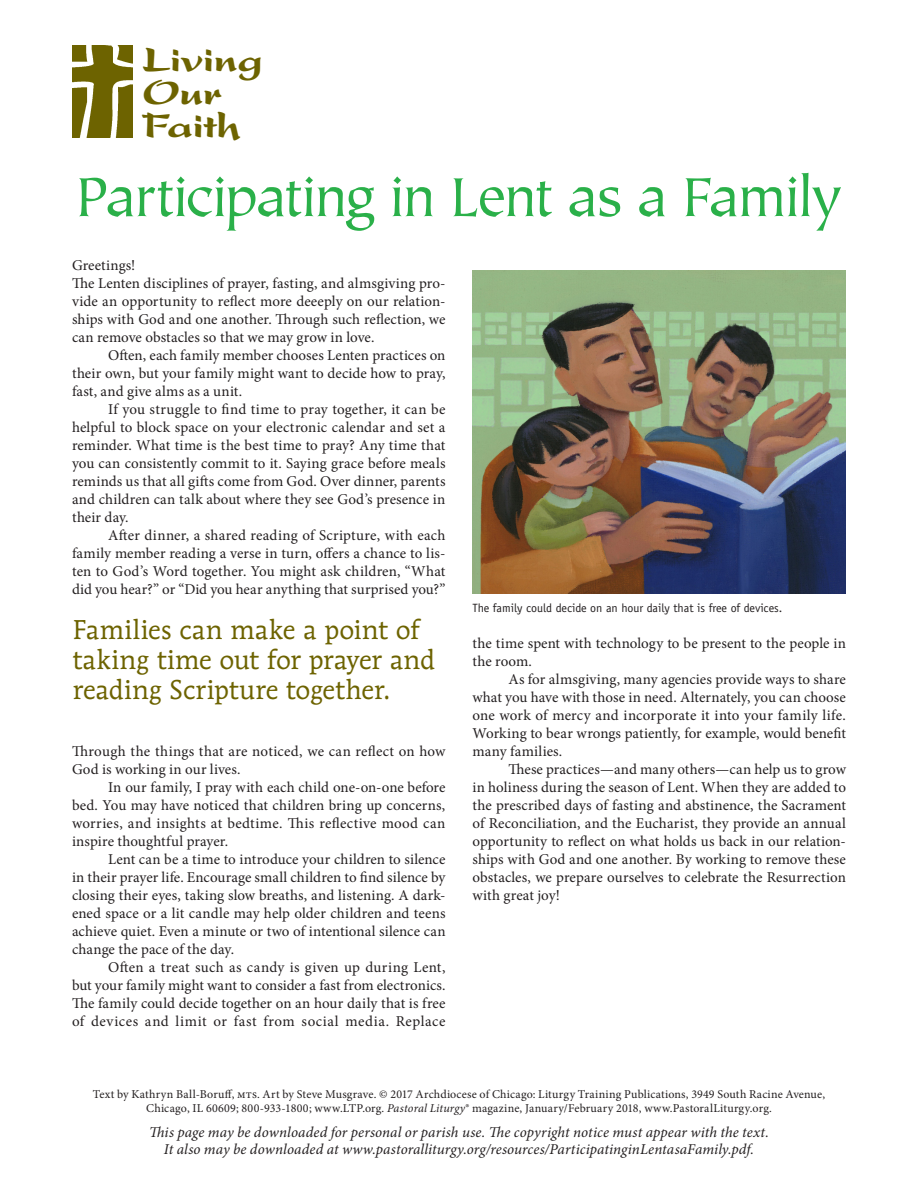
<style>
.page{position:relative;width:918px;height:1188px;background:#fff}
.page>*{position:absolute;margin:0;border:0;box-sizing:border-box;transform-origin:0 0}
.sect1__reproducible{font:61.5px "Tiepolo Std";letter-spacing:-.05em;color:#2ab049}
.para{font:900 39px/33px "Present LT Std";letter-spacing:-.015em;color:#6d6300}
.letter_pullquote{font:27px/30px "Mendoza Roman Std";color:#6d6300}
.para__indented{font:15px/18px "Minion Pro";letter-spacing:.005em;color:#231f20;text-align:justify}
.para-2{font:15px/18px "Minion Pro";color:#231f20;text-align:justify}
.reproducible_informa{font:italic 15px/16.5px "Minion Pro";letter-spacing:.005em;color:#231f20;text-align:center}
.copyright__reproduc{font:12px/13.5px "Minion Pro";letter-spacing:.02em;color:#231f20;text-align:center}
.caption{font:12px "Officina Sans Std";color:#231f20}
.s1{font-style:italic}
</style>
<div class="page">
<img style="left:72px;top:46px;width:61px;height:92px">
<img style="left:472px;top:271px;width:374px;height:322px">
<p class="para" style="left:142px;top:43px;width:123px">Living<br>Our<br>Faith</p>
<p class="sect1__reproducible" style="left:76px;top:164px;width:768px">Participating in Lent as a Family</p>
<p class="para-2" style="left:72px;top:256px;width:65px">Greetings!</p>
<p class="para-2" style="left:72px;top:274px;width:375px">The Lenten disciplines of prayer, fasting, and almsgiving pro&shy;vide an opportunity to reflect more deeeply on our relation&shy;ships with God and one another. Through such reflection, we can remove obstacles so that we may grow in love.</p>
<p class="para__indented" style="left:72px;top:346px;width:375px;text-indent:36px">Often, each family member chooses Lenten practices on their own, but your family might want to decide how to pray, fast, and give alms as a unit.</p>
<p class="para__indented" style="left:72px;top:400px;width:375px;text-indent:36px">If you struggle to find time to pray together, it can be helpful to block space on your electronic calendar and set a reminder. What time is the best time to pray? Any time that you can consistently commit to it. Saying grace before meals reminds us that all gifts come from God. Over dinner, parents and children can talk about where they see God’s presence in their day.</p>
<p class="para__indented" style="left:72px;top:526px;width:375px;text-indent:36px">After dinner, a shared reading of Scripture, with each family member reading a verse in turn, offers a chance to lis&shy;ten to God’s Word together. You might ask children, “What did you hear?” or “Did you hear anything that surprised you?”</p>
<p class="letter_pullquote" style="left:73px;top:615px;width:364px">Families can make a point of taking time out for prayer and reading Scripture together.</p>
<p class="para__indented" style="left:72px;top:742px;width:375px">Through the things that are noticed, we can reflect on how<br>God is working in our lives.</p>
<p class="para__indented" style="left:72px;top:778px;width:375px;text-indent:36px">In our family, I pray with each child one-on-one before bed. You may have noticed that children bring up concerns, worries, and insights at bedtime. This reflective mood can inspire thoughtful prayer.</p>
<p class="para__indented" style="left:72px;top:850px;width:375px;text-indent:36px">Lent can be a time to introduce your children to silence in their prayer life. Encourage small children to find silence by closing their eyes, taking slow breaths, and listening. A dark&shy;ened space or a lit candle may help older children and teens achieve quiet. Even a minute or two of intentional silence can change the pace of the day.</p>
<p class="para__indented" style="left:72px;top:958px;width:375px;text-indent:36px">Often a treat such as candy is given up during Lent, but your family might want to consider a fast from electronics.<br>The family could decide together on an hour daily that is free of devices and limit or fast from social media. Replace</p>
<p class="caption" style="left:472px;top:601px;width:311px">The family could decide on an hour daily that is free of devices.</p>
<p class="para__indented" style="left:472px;top:634px;width:375px">the time spent with technology to be present to the people in the room.</p>
<p class="para__indented" style="left:472px;top:670px;width:375px;text-indent:36px">As for almsgiving, many agencies provide ways to share what you have with those in need. Alternately, you can choose one work of mercy and incorporate it into your family life.<br>Working to bear wrongs patiently, for example, would benefit many families.</p>
<p class="para__indented" style="left:472px;top:760px;width:375px;text-indent:36px">These practices—and many others—can help us to grow in holiness during the season of Lent. When they are added to the prescribed days of fasting and abstinence, the Sacrament of Reconciliation, and the Eucharist, they provide an annual opportunity to reflect on what holds us back in our relation&shy;ships with God and one another. By working to remove these obstacles, we prepare ourselves to celebrate the Resurrection with great joy!</p>
<p class="copyright__reproduc" style="left:93px;top:1088px;width:734px">Text by Kathryn Ball-Boruff, mts. Art by Steve Musgrave. © 2017 Archdiocese of Chicago: Liturgy Training Publications, 3949 South Racine Avenue,<br>Chicago, IL 60609; 800-933-1800; www.LTP.org. <span class="s1">Pastoral Liturgy</span>® magazine, January/February 2018, www.PastoralLiturgy.org.</p>
<p class="reproducible_informa" style="left:149px;top:1124px;width:621px">This page may be downloaded for personal or parish use. The copyright notice must appear with the text.<br>It also may be downloaded at www.pastoralliturgy.org/resources/ParticipatinginLentasaFamily.pdf.</p>
</div>
